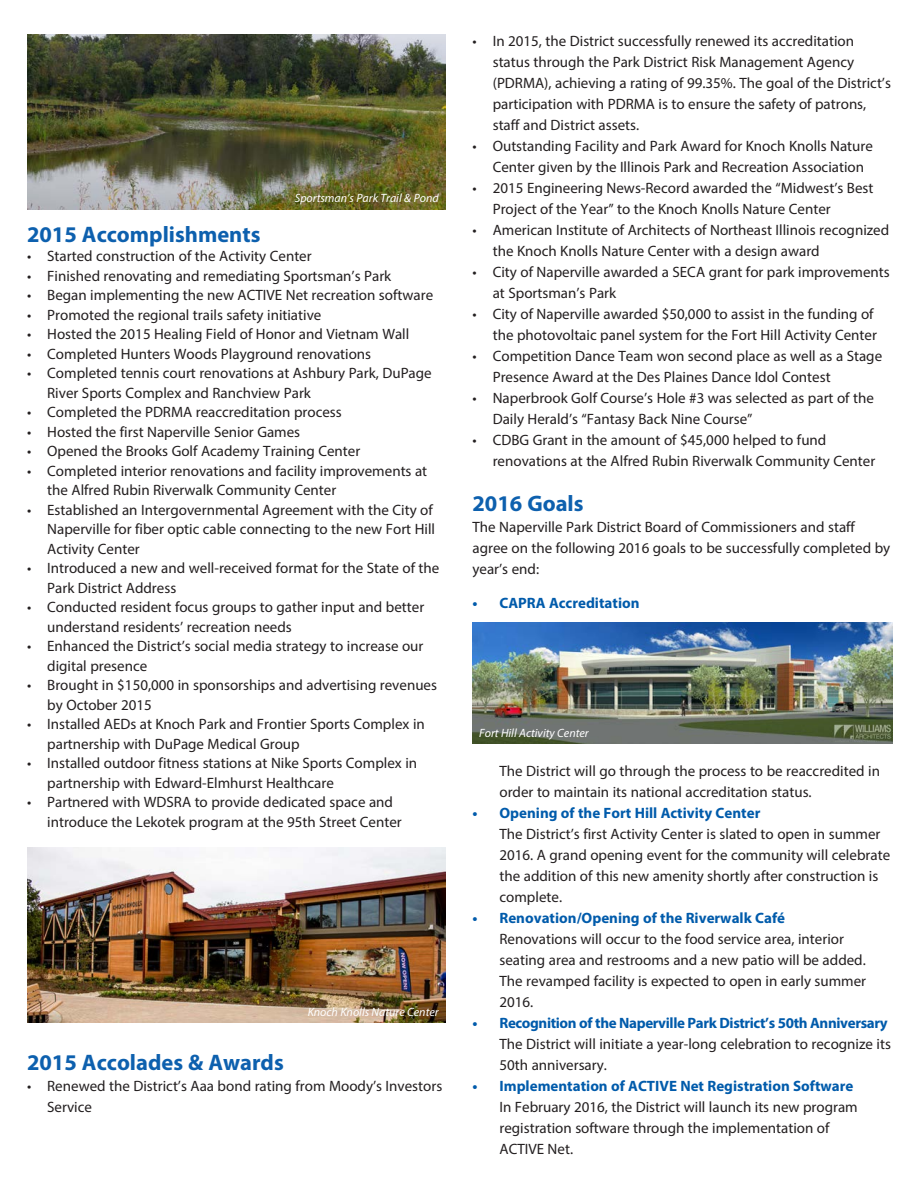
<style>
.page{position:relative;width:918px;height:1188px;background:#fff}
.page>*{position:absolute;margin:0;border:0;box-sizing:border-box;transform-origin:0 0}
.t1{font:700 22.5px "Myriad Pro";color:#0d60ae}
.t2{font:15px/21px "Myriad Pro";color:#231f20}
.t3{font:700 15px "Myriad Pro";color:#015bab}
.t4{font:italic 12px "Myriad Pro";color:#fff}
.s1{font-weight:700;color:#015bab}
</style>
<div class="page">
<img style="left:27px;top:848px;width:418px;height:174px">
<img style="left:27px;top:35px;width:419px;height:174px">
<img style="left:472px;top:622px;width:420px;height:122px">
<p class="t4" style="left:295px;top:191px;width:146px">Sportsman’s Park Trail &amp; Pond</p>
<p class="t1" style="left:27px;top:220px;width:235px">2015 Accomplishments</p>
<p class="t2" style="left:27px;top:245px;width:286px">• Started construction of the Activity Center</p>
<p class="t2" style="left:27px;top:265px;width:366px">• Finished renovating and remediating Sportsman’s Park</p>
<p class="t2" style="left:27px;top:284px;width:408px">• Began implementing the new ACTIVE Net recreation software</p>
<p class="t2" style="left:27px;top:304px;width:296px">• Promoted the regional trails safety initiative</p>
<p class="t2" style="left:27px;top:323px;width:384px">• Hosted the 2015 Healing Field of Honor and Vietnam Wall</p>
<p class="t2" style="left:27px;top:343px;width:346px">• Completed Hunters Woods Playground renovations</p>
<p class="t2" style="left:47px;top:363px;width:386px;line-height:19.5px;text-indent:-20px">• Completed tennis court renovations at Ashbury Park, DuPage<br>River Sports Complex and Ranchview Park</p>
<p class="t2" style="left:27px;top:401px;width:316px">• Completed the PDRMA reaccreditation process</p>
<p class="t2" style="left:27px;top:421px;width:275px">• Hosted the first Naperville Senior Games</p>
<p class="t2" style="left:27px;top:440px;width:335px">• Opened the Brooks Golf Academy Training Center</p>
<p class="t2" style="left:47px;top:461px;width:382px;line-height:19.5px;text-indent:-20px">• Completed interior renovations and facility improvements at the Alfred Rubin Riverwalk Community Center</p>
<p class="t2" style="left:47px;top:500px;width:389px;line-height:19.5px;text-indent:-20px">• Established an Intergovernmental Agreement with the City of<br>Naperville for fiber optic cable connecting to the new Fort Hill<br>Activity Center</p>
<p class="t2" style="left:47px;top:558px;width:394px;line-height:19.5px;text-indent:-20px">• Introduced a new and well-received format for the State of the<br>Park District Address</p>
<p class="t2" style="left:47px;top:597px;width:379px;line-height:19.5px;text-indent:-20px">• Conducted resident focus groups to gather input and better understand residents’ recreation needs</p>
<p class="t2" style="left:47px;top:636px;width:378px;line-height:19.5px;text-indent:-20px">• Enhanced the District’s social media strategy to increase our digital presence</p>
<p class="t2" style="left:47px;top:675px;width:391px;line-height:19.5px;text-indent:-20px">• Brought in $150,000 in sponsorships and advertising revenues by October 2015</p>
<p class="t2" style="left:47px;top:714px;width:379px;line-height:19.5px;text-indent:-20px">• Installed AEDs at Knoch Park and Frontier Sports Complex in partnership with DuPage Medical Group</p>
<p class="t2" style="left:47px;top:753px;width:371px;line-height:19.5px;text-indent:-20px">• Installed outdoor fitness stations at Nike Sports Complex in partnership with Edward-Elmhurst Healthcare</p>
<p class="t2" style="left:47px;top:792px;width:356px;line-height:19.5px;text-indent:-20px">• Partnered with WDSRA to provide dedicated space and introduce the Lekotek program at the 95th Street Center</p>
<p class="t4" style="left:308px;top:1004px;width:133px">Knoch Knolls Nature Center</p>
<p class="t1" style="left:27px;top:1048px;width:258px">2015 Accolades &amp; Awards</p>
<p class="t2" style="left:47px;top:1075px;width:397px;text-indent:-20px">• Renewed the District’s Aaa bond rating from Moody’s Investors<br>Service</p>
<p class="t2" style="left:493px;top:30px;width:400px;text-indent:-20px">• In 2015, the District successfully renewed its accreditation status through the Park District Risk Management Agency (PDRMA), achieving a rating of 99.35%. The goal of the District’s participation with PDRMA is to ensure the safety of patrons, staff and District assets.</p>
<p class="t2" style="left:493px;top:135px;width:382px;text-indent:-20px">• Outstanding Facility and Park Award for Knoch Knolls Nature<br>Center given by the Illinois Park and Recreation Association</p>
<p class="t2" style="left:493px;top:177px;width:382px;text-indent:-20px">• 2015 Engineering News-Record awarded the “Midwest’s Best<br>Project of the Year” to the Knoch Knolls Nature Center</p>
<p class="t2" style="left:493px;top:219px;width:398px;text-indent:-20px">• American Institute of Architects of Northeast Illinois recognized the Knoch Knolls Nature Center with a design award</p>
<p class="t2" style="left:493px;top:261px;width:399px;text-indent:-20px">• City of Naperville awarded a SECA grant for park improvements at Sportsman’s Park</p>
<p class="t2" style="left:472px;top:303px;width:406px;text-align:right">• City of Naperville awarded $50,000 to assist in the funding of the photovoltaic panel system for the Fort Hill Activity Center</p>
<p class="t2" style="left:493px;top:345px;width:391px;text-indent:-20px">• Competition Dance Team won second place as well as a Stage<br>Presence Award at the Des Plaines Dance Idol Contest</p>
<p class="t2" style="left:493px;top:387px;width:383px;text-indent:-20px">• Naperbrook Golf Course’s Hole #3 was selected as part of the<br>Daily Herald’s “Fantasy Back Nine Course”</p>
<p class="t2" style="left:493px;top:429px;width:384px;text-indent:-20px">• CDBG Grant in the amount of $45,000 helped to fund renovations at the Alfred Rubin Riverwalk Community Center</p>
<p class="t1" style="left:472px;top:488px;width:113px">2016 Goals</p>
<p class="t2" style="left:472px;top:516px;width:419px">The Naperville Park District Board of Commissioners and staff agree on the following 2016 goals to be successfully completed by year’s end:</p>
<p class="t3" style="left:472px;top:593px;width:169px">• CAPRA Accreditation</p>
<p class="t4" style="left:479px;top:726px;width:111px">Fort Hill Activity Center</p>
<p class="t2" style="left:500px;top:760px;width:382px">The District will go through the process to be reaccredited in order to maintain its national accreditation status.</p>
<p class="t2" style="left:500px;top:802px;width:392px;text-indent:-27px"><span class="s1">• Opening of the Fort Hill Activity Center<br></span>The District’s first Activity Center is slated to open in summer 2016. A grand opening event for the community will celebrate the addition of this new amenity shortly after construction is complete.</p>
<p class="t2" style="left:500px;top:907px;width:368px;text-indent:-27px"><span class="s1">• Renovation/Opening of the Riverwalk Café </span>Renovations will occur to the food service area, interior seating area and restrooms and a new patio will be added.<br>The revamped facility is expected to open in early summer 2016.</p>
<p class="t2" style="left:500px;top:1012px;width:393px;text-indent:-27px"><span class="s1">• Recognition of the Naperville Park District’s 50th Anniversary<br></span>The District will initiate a year-long celebration to recognize its<br>50th anniversary.</p>
<p class="t2" style="left:500px;top:1075px;width:360px;text-indent:-27px"><span class="s1">• Implementation of ACTIVE Net Registration Software </span>In February 2016, the District will launch its new program registration software through the implementation of ACTIVE Net.</p>
</div>
